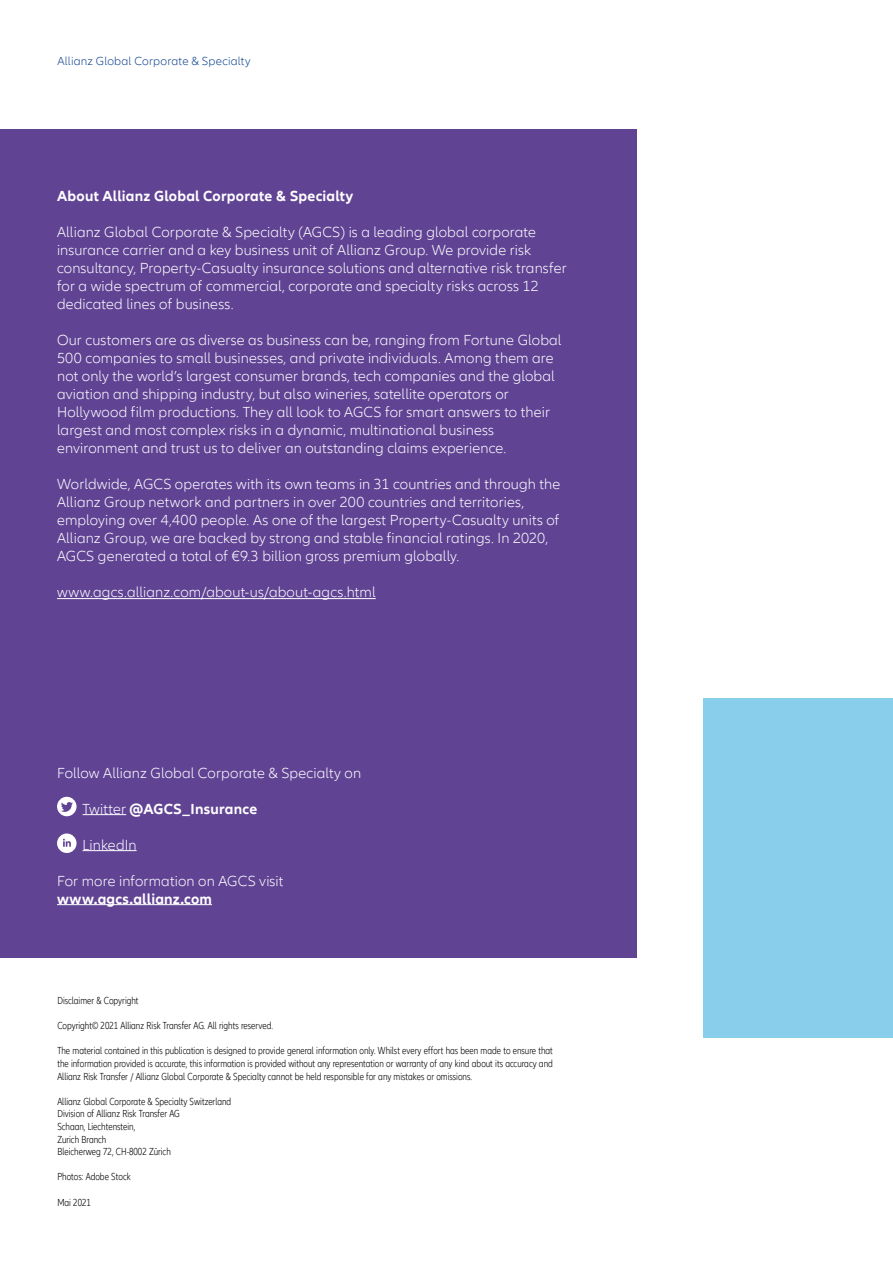
<style>
.page{position:relative;width:893px;height:1263px;background:#fff}
.page>*{position:absolute;margin:0;border:0;box-sizing:border-box;transform-origin:0 0}
.t1{font:300 15px/18px "Allianz Neo";letter-spacing:.01em;color:#fff}
.t2{font:700 15px "Allianz Neo";letter-spacing:.015em;color:#fff}
.t3{font:300 12px "Allianz Neo";letter-spacing:.02em;color:#114390}
.t4{font:300 condensed 10.5px/12.6px "Allianz Neo";color:#000;text-align:justify}
.s1{font-weight:300}
</style>
<div class="page">
<div style="left:703px;top:698px;width:190px;height:340px;background:#89ceea"></div>
<div style="left:0;top:129px;width:637px;height:828px;background:#614394"></div>
<hr style="left:57px;top:598px;width:319px;height:1px;background:#fff">
<hr style="left:83px;top:814px;width:43px;height:1px;background:#fff">
<hr style="left:83px;top:850px;width:54px;height:1px;background:#fff">
<hr style="left:57px;top:904px;width:155px;height:1px;background:#fff">
<svg style="left:57px;top:797px;width:20px;height:19px"></svg>
<svg style="left:57px;top:833px;width:20px;height:20px"></svg>
<p class="t3" style="left:57px;top:55px;width:195px">Allianz Global Corporate &amp; Specialty</p>
<p class="t2" style="left:57px;top:188px;width:298px">About Allianz Global Corporate &amp; Specialty</p>
<p class="t1" style="left:57px;top:224px;width:511px">Allianz Global Corporate &amp; Specialty (AGCS) is a leading global corporate insurance carrier and a key business unit of Allianz Group. We provide risk consultancy, Property-Casualty insurance solutions and alternative risk transfer for a wide spectrum of commercial, corporate and specialty risks across 12 dedicated lines of business.</p>
<p class="t1" style="left:57px;top:332px;width:506px">Our customers are as diverse as business can be, ranging from Fortune Global 500 companies to small businesses, and private individuals. Among them are not only the world’s largest consumer brands, tech companies and the global aviation and shipping industry, but also wineries, satellite operators or Hollywood film productions. They all look to AGCS for smart answers to their largest and most complex risks in a dynamic, multinational business environment and trust us to deliver an outstanding claims experience.</p>
<p class="t1" style="left:57px;top:476px;width:505px">Worldwide, AGCS operates with its own teams in 31 countries and through the Allianz Group network and partners in over 200 countries and territories, employing over 4,400 people. As one of the largest Property-Casualty units of Allianz Group, we are backed by strong and stable financial ratings. In 2020, AGCS generated a total of €9.3 billion gross premium globally.</p>
<p class="t1" style="left:57px;top:584px;width:320px">www.agcs.allianz.com/about-us/about-agcs.html</p>
<p class="t1" style="left:57px;top:764px;width:306px">Follow Allianz Global Corporate &amp; Specialty on</p>
<p class="t2" style="left:83px;top:800px;width:176px"><span class="s1">Twitter</span> @AGCS_Insurance</p>
<p class="t1" style="left:83px;top:836px;width:56px">LinkedIn</p>
<p class="t1" style="left:57px;top:872px;width:228px">For more information on AGCS visit</p>
<p class="t2" style="left:57px;top:890px;width:156px">www.agcs.allianz.com</p>
<p class="t4" style="left:57px;top:994px;width:83px">Disclaimer &amp; Copyright</p>
<p class="t4" style="left:57px;top:1020px;width:217px">Copyright© 2021 Allianz Risk Transfer AG. All rights reserved.</p>
<p class="t4" style="left:57px;top:1045px;width:497px">The material contained in this publication is designed to provide general information only. Whilst every effort has been made to ensure that the information provided is accurate, this information is provided without any representation or warranty of any kind about its accuracy and Allianz Risk Transfer / Allianz Global Corporate &amp; Specialty cannot be held responsible for any mistakes or omissions.</p>
<p class="t4" style="left:57px;top:1095px;width:175px;text-align:left">Allianz Global Corporate &amp; Specialty Switzerland<br>Division of Allianz Risk Transfer AG<br>Schaan, Liechtenstein,<br>Zurich Branch<br>Bleicherweg 72, CH-8002 Zürich</p>
<p class="t4" style="left:57px;top:1171px;width:75px">Photos: Adobe Stock</p>
<p class="t4" style="left:57px;top:1196px;width:35px">Mai 2021</p>
</div>
